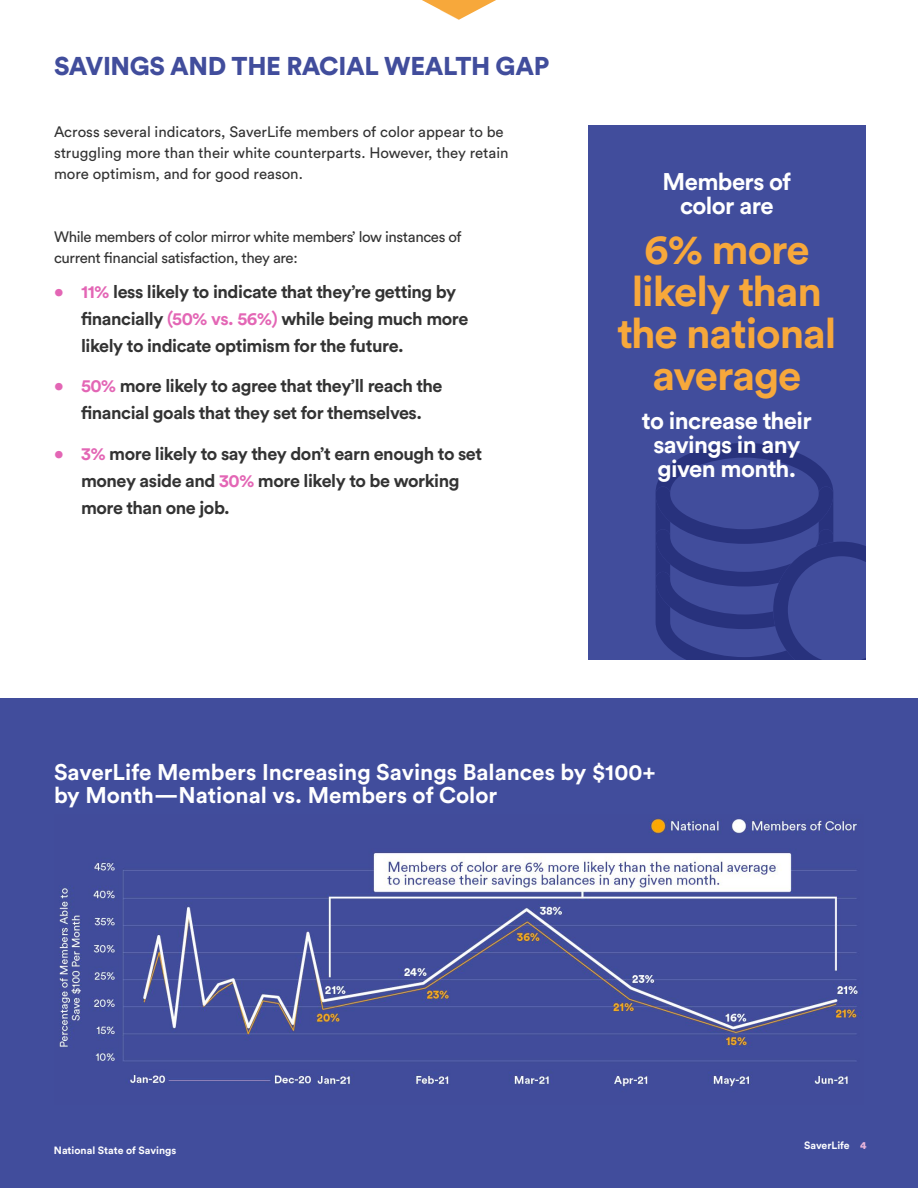
<style>
.page{position:relative;width:918px;height:1188px;background:#fff}
.page>*{position:absolute;margin:0;border:0;box-sizing:border-box;transform-origin:0 0}
.t1{font:700 42px/42px "Circular Std";letter-spacing:-.025em;color:#f7a83b;text-align:center}
.t2{font:900 25.5px "Circular Std";letter-spacing:-.015em;color:#414d9c}
.t3{font:700 23.85px/23.9px "Circular Std";letter-spacing:-.025em;color:#fff;text-align:center}
.t4{font:700 22.5px/22.8px "Circular Std";color:#fff}
.t5{font:700 18px/27px "Circular Std";letter-spacing:-.025em;color:#333}
.t6{font:15px/21px "Circular Std";letter-spacing:-.005em;color:#333}
.t7{font:15px/21px "Circular Std";letter-spacing:-.025em;color:#333}
.t8{font:700 10.5px "Circular Std";color:#fff}
.s1{color:#e366b5}
.s2{font-weight:900;color:#ecb7db}
</style>
<div class="page">
<div style="left:588px;top:125px;width:278px;height:535px;background:#414d9c"></div>
<svg style="left:656px;top:443px;width:210px;height:217px"></svg>
<div style="left:0;top:699px;width:918px;height:489px;background:#414d9c"></div>
<svg style="left:422px;top:0;width:74px;height:20px"></svg>
<img style="left:59px;top:818px;width:802px;height:270px">
<h2 class="t2" style="left:54px;top:49px;width:497px">SAVINGS AND THE RACIAL WEALTH GAP</h2>
<p class="t6" style="left:54px;top:122px;width:456px">Across several indicators, SaverLife members of color appear to be struggling more than their white counterparts. However, they retain more optimism, and for good reason.</p>
<p class="t7" style="left:54px;top:226px;width:409px">While members of color mirror white members’ low instances of current financial satisfaction, they are:</p>
<p class="t5" style="left:81px;top:277px;width:389px;text-indent:-27px"><span class="s1">• 11%</span> less likely to indicate that they’re getting by financially <span class="s1">(50% vs. 56%)</span> while being much more likely to indicate optimism for the future.</p>
<p class="t5" style="left:54px;top:372px;width:390px;text-align:center"><span class="s1">• 50%</span> more likely to agree that they’ll reach the financial goals that they set for themselves.</p>
<p class="t5" style="left:81px;top:439px;width:403px;text-indent:-27px"><span class="s1">• 3%</span> more likely to say they don’t earn enough to set money aside and <span class="s1">30%</span> more likely to be working more than one job.</p>
<h3 class="t3" style="left:663px;top:169px;width:130px">Members of color are</h3>
<h1 class="t1" style="left:617px;top:227px;width:220px">6% more likely than the national average</h1>
<h3 class="t3" style="left:642px;top:408px;width:171px">to increase their savings in any given month.</h3>
<p class="t4" style="left:54px;top:761px;width:603px">SaverLife Members Increasing Savings Balances by $100+ by Month—National vs. Members of Color</p>
<p class="t8" style="left:54px;top:1143px;width:124px">National State of Savings</p>
<p class="t8" style="left:804px;top:1139px;width:64px">SaverLife <span class="s2">4</span></p>
</div>
